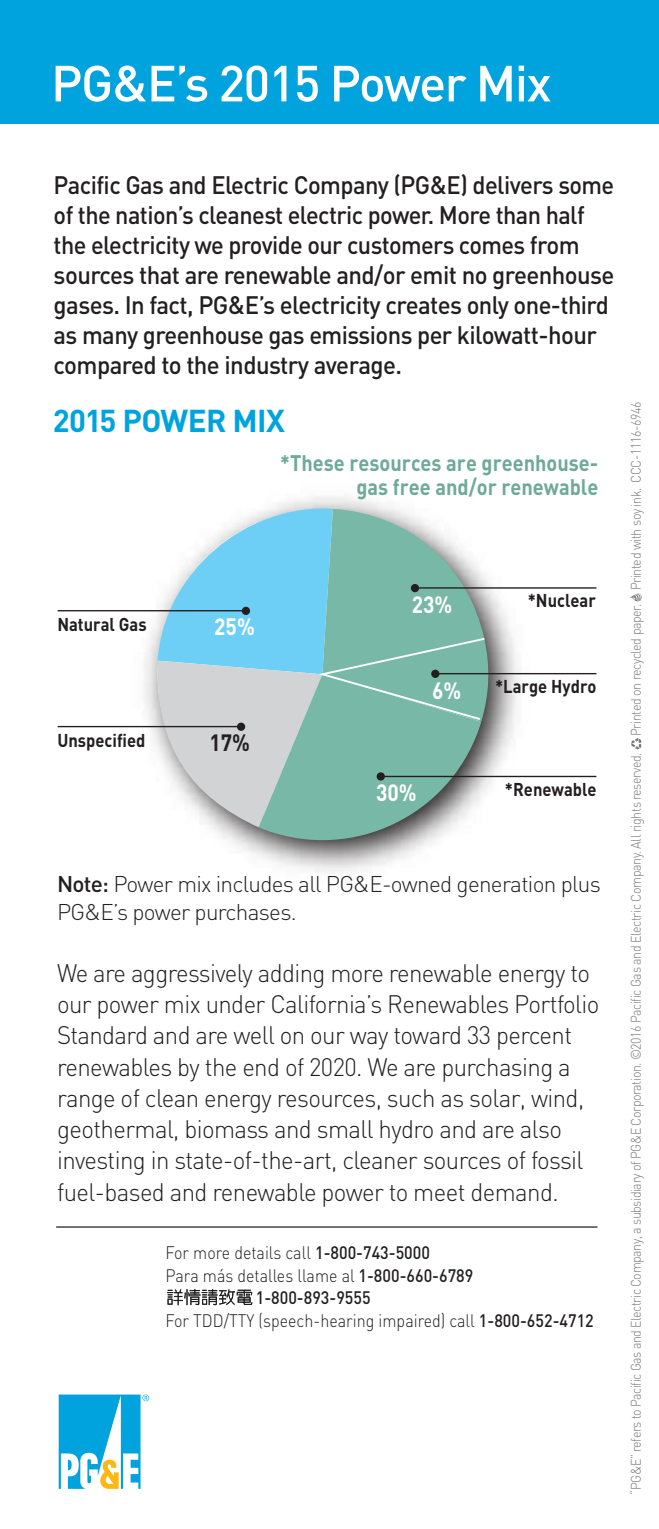
<style>
.page{position:relative;width:659px;height:1529px;background:#fff}
.page>*{position:absolute;margin:0;border:0;box-sizing:border-box;transform-origin:0 0}
.t1{font:500 50px "DIN";letter-spacing:-.03em;color:#fff}
.t2{font:700 31.25px "DIN";letter-spacing:-.02em;color:#00a3dd}
.t3{font:300 25px/31.2px "DIN";letter-spacing:-.025em;color:#231f20;scale:.96 1}
.t4{font:500 25px/30px "DIN";letter-spacing:-.025em;color:#231f20;scale:.95 1}
.t5{font:700 23.25px "DIN";color:#fff;scale:.9 1}
.t6{font:700 23.25px "DIN";color:#231f20;scale:.9 1}
.t7{font:300 22.5px/27.5px "DIN";letter-spacing:-.03em;color:#231f20}
.t8{font:700 22.25px/24px "DIN";color:#6ea999;text-align:right;scale:.9 1}
.t9{font:700 18.25px "DIN";color:#231f20;scale:.9 1}
.t10{font:300 18px "DIN";color:#231f20;scale:.9 1}
.t11{font:500 18px "DIN";color:#231f20;scale:.9 1}
.t12{font:300 13.75px "DIN";letter-spacing:-.035em;color:#77787b;scale:.9 1}
.s1{font-weight:500}
</style>
<div class="page">
<img style="left:128px;top:497px;width:407px;height:375px">
<svg style="left:259px;top:827px;width:222px;height:32px"></svg>
<hr style="left:414px;top:587px;width:182px;height:2px;background:#231f20">
<hr style="left:435px;top:673px;width:161px;height:1px;background:#231f20">
<hr style="left:382px;top:776px;width:214px;height:1px;background:#231f20">
<hr style="left:58px;top:726px;width:184px;height:1px;background:#231f20">
<hr style="left:58px;top:610px;width:189px;height:1px;background:#231f20">
<svg style="left:155px;top:503px;width:336px;height:324px;background:#9ac8c8"></svg>
<div style="left:0;top:0;width:659px;height:124px;background:#00a3dd"></div>
<hr style="left:56px;top:1226px;width:541px;height:2px;background:#231f20">
<svg style="left:167px;top:1289px;width:85px;height:16px"></svg>
<svg style="left:631px;top:738px;width:11px;height:12px"></svg>
<svg style="left:630px;top:593px;width:12px;height:9px"></svg>
<svg style="left:59px;top:1395px;width:90px;height:94px"></svg>
<svg style="left:142px;top:1395px;width:7px;height:6px"></svg>
<h1 class="t1" style="left:51px;top:51px;width:502px">PG&amp;E’s 2015 Power Mix</h1>
<p class="t4" style="left:54px;top:169px;width:592px">Pacific Gas and Electric Company (PG&amp;E) delivers some of the nation’s cleanest electric power. More than half the electricity we provide our customers comes from sources that are renewable and/or emit no greenhouse gases. In fact, PG&amp;E’s electricity creates only one-third as many greenhouse gas emissions per kilowatt-hour compared to the industry average.</p>
<p class="t2" style="left:53px;top:401px;width:233px">2015 POWER MIX</p>
<p class="t8" style="left:280px;top:450px;width:355px">*These resources are greenhouse&shy;gas free and/or renewable</p>
<p class="t9" style="left:57px;top:612px;width:101px">Natural Gas</p>
<p class="t9" style="left:57px;top:728px;width:99px">Unspecified</p>
<p class="t5" style="left:214px;top:611px;width:47px">25%</p>
<p class="t6" style="left:209px;top:727px;width:47px">17%</p>
<p class="t5" style="left:412px;top:589px;width:47px">23%</p>
<p class="t9" style="left:528px;top:588px;width:77px">*Nuclear</p>
<p class="t5" style="left:432px;top:675px;width:34px">6%</p>
<p class="t9" style="left:495px;top:675px;width:114px">*Large Hydro</p>
<p class="t5" style="left:376px;top:777px;width:47px">30%</p>
<p class="t9" style="left:505px;top:778px;width:103px">*Renewable</p>
<p class="t7" style="left:57px;top:870px;width:545px"><span class="s1">Note:</span> Power mix includes all PG&amp;E-owned generation plus<br>PG&amp;E’s power purchases.</p>
<p class="t3" style="left:57px;top:957px;width:566px">We are aggressively adding more renewable energy to our power mix under California’s Renewables Portfolio Standard and are well on our way toward 33 percent renewables by the end of 2020. We are purchasing a range of clean energy resources, such as solar, wind, geothermal, biomass and small hydro and are also investing in state-of-the-art, cleaner sources of fossil fuel-based and renewable power to meet demand.</p>
<p class="t10" style="left:166px;top:1242px;width:295px">For more details call <span class="s1">1-800-743-5000</span></p>
<p class="t10" style="left:166px;top:1264px;width:344px">Para más detalles llame al <span class="s1">1-800-660-6789</span></p>
<p class="t11" style="left:256px;top:1286px;width:129px">1-800-893-9555</p>
<p class="t10" style="left:166px;top:1309px;width:477px">For TDD/TTY (speech-hearing impaired) call <span class="s1">1-800-652-4712</span></p>
<p class="t12" style="left:627px;top:1495px;width:1216px;rotate:-90deg">“PG&amp;E” refers to Pacific Gas and Electric Company, a subsidiary of PG&amp;E Corporation. ©2016 Pacific Gas and Electric Company. All rights reserved. Printed on recycled paper. Printed with soy ink. CCC-1116-6946</p>
</div>
